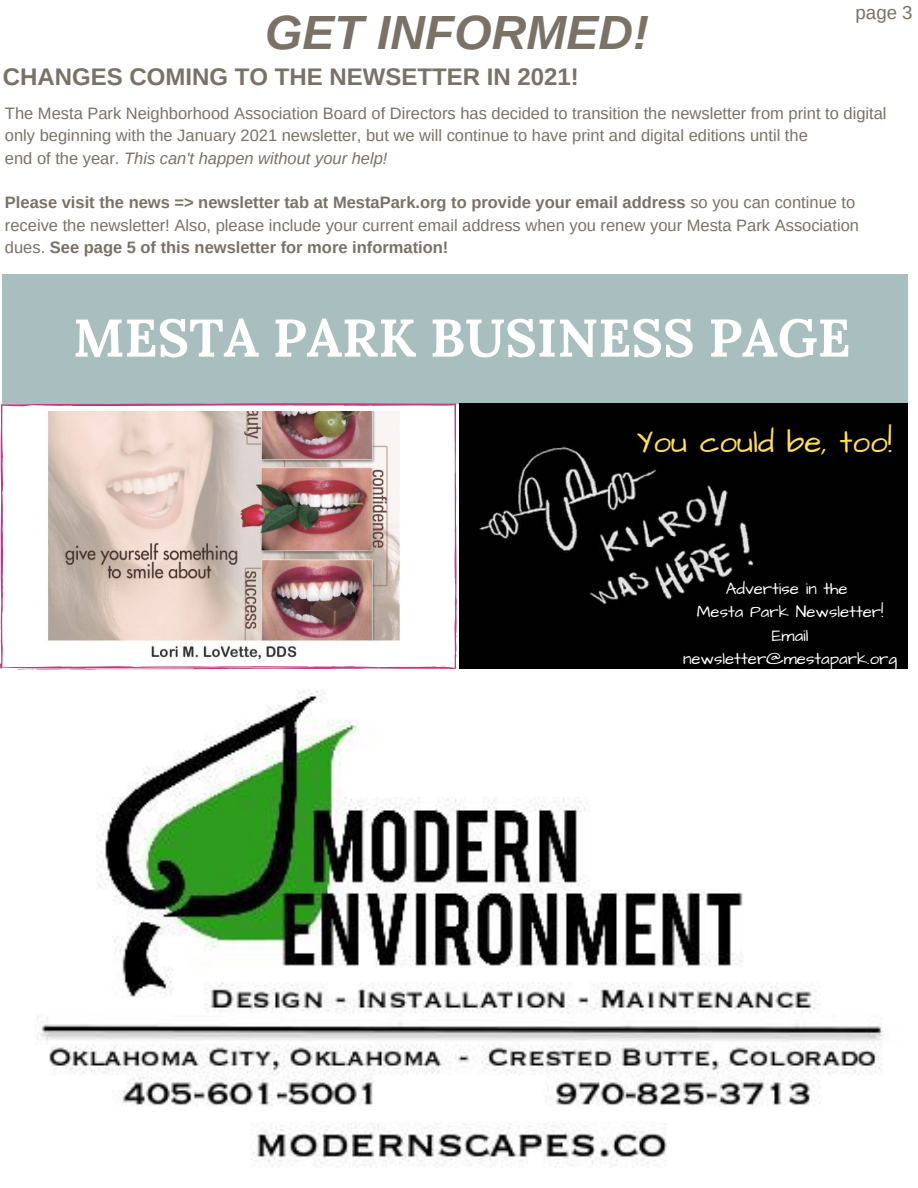
<style>
.page{position:relative;width:918px;height:1188px;background:#fff}
.page>*{position:absolute;margin:0;border:0;box-sizing:border-box;transform-origin:0 0}
.t1{font:700 52.95px "Lora";color:#fff}
.t2{font:italic 700 48px "Arimo";color:#7a7167}
.t3{font:31.5px "Architects Daughter";color:#ffde59}
.t4{font:700 24px "Arimo";color:#7a7167}
.t5{font:18.6px "Arimo";color:#7a7167}
.t6{font:16.8px/23.4px "Architects Daughter";color:#fff;text-align:center}
.t7{font:16.5px/22.5px "Arimo";color:#7a7167}
.s1{font-style:italic}
.s2{font-weight:700}
</style>
<div class="page">
<div style="left:3px;top:274px;width:905px;height:129px;background:#a9bebe"></div>
<svg style="left:0;top:403px;width:457px;height:267px"></svg>
<img style="left:45px;top:412px;width:363px;height:250px">
<div style="left:459px;top:403px;width:449px;height:266px;background:#010101"></div>
<img style="left:37px;top:689px;width:846px;height:478px">
<h2 class="t2" style="left:265px;top:-1px;width:385px">GET INFORMED!</h2>
<h3 class="t4" style="left:3px;top:60px;width:577px">CHANGES COMING TO THE NEWSETTER IN 2021!</h3>
<p class="t5" style="left:856px;top:1px;width:59px">page 3</p>
<p class="t7" style="left:5px;top:102px;width:883px">The Mesta Park Neighborhood Association Board of Directors has decided to transition the newsletter from print to digital only beginning with the January 2021 newsletter, but we will continue to have print and digital editions until the<br>end of the year. <span class="s1">This can't happen without your help!</span></p>
<p class="t7" style="left:5px;top:192px;width:856px"><span class="s2">Please visit the news =&gt; newsletter tab at MestaPark.org to provide your email address</span> so you can continue to receive the newsletter! Also, please include your current email address when you renew your Mesta Park Association dues. <span class="s2">See page 5 of this newsletter for more information!</span></p>
<h1 class="t1" style="left:73px;top:293px;width:779px">MESTA PARK BUSINESS PAGE</h1>
<h3 class="t3" style="left:637px;top:421px;width:257px">You could be, too!</h3>
<p class="t6" style="left:683px;top:578px;width:216px">Advertise in the<br>Mesta Park Newsletter!<br>Email newsletter@mestapark.org</p>
</div>
